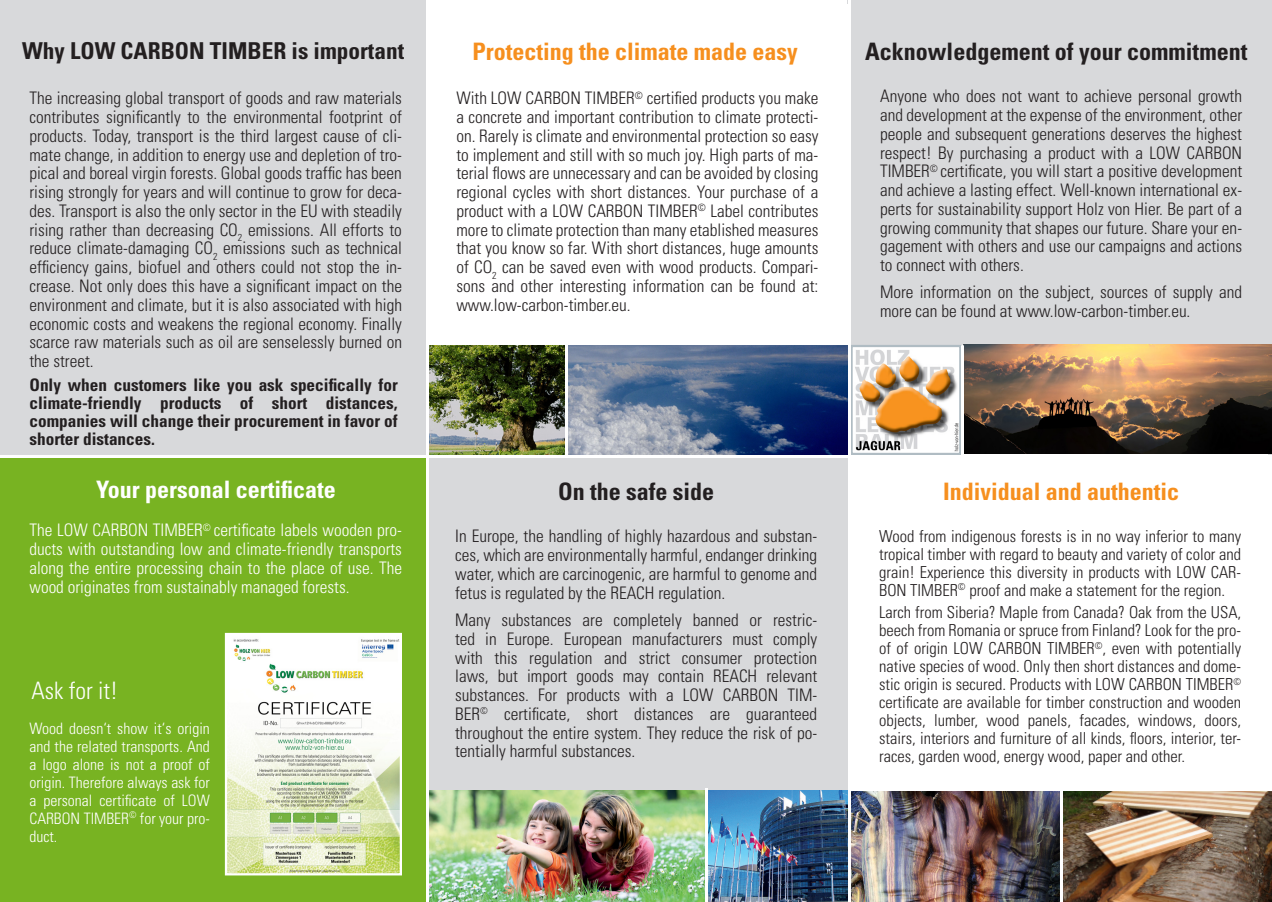
<style>
.page{position:relative;width:1272px;height:902px;background:#fff}
.page>*{position:absolute;margin:0;border:0;box-sizing:border-box;transform-origin:0 0}
.t1{font:700 condensed 24px "Univers LT Std";color:#f68f1e}
.t2{font:700 condensed 24px "Univers LT Std";color:#231f20}
.t3{font:700 condensed 24px "Univers LT Std";color:#fff}
.t4{font:300 condensed 24px "Univers LT Std";color:#fff}
.t5{font:700 condensed 23.25px "Univers LT Std";color:#231f20}
.t6{font:300 condensed 17.25px/18.8px "Univers LT Std";color:#231f20;text-align:justify}
.t7{font:300 condensed 17.25px/18.8px "Univers LT Std";color:#fff;text-align:justify}
.t8{font:700 condensed 17.25px/18px "Univers LT Std";color:#231f20;text-align:justify}
.t9{font:300 condensed 16.5px/18px "Univers LT Std";color:#231f20;text-align:justify}
.t10{font:300 condensed 15.75px/18px "Univers LT Std";color:#fff;text-align:justify}
</style>
<div class="page">
<div style="left:847px;top:0;width:424px;height:457px;background:#d8d9db"></div>
<div style="left:849px;top:454px;width:418px;height:443px;background:#fff"></div>
<div style="left:427px;top:5px;width:421px;height:451px;background:#fff"></div>
<div style="left:0;top:0;width:426px;height:456px;background:#d8d9db"></div>
<div style="left:427px;top:457px;width:421px;height:440px;background:#d8d9db"></div>
<div style="left:0;top:457px;width:425px;height:444px;background:#78b322"></div>
<img style="left:853px;top:348px;width:105px;height:104px">
<div style="left:850px;top:345px;width:111px;height:110px;border:2px solid #b0bcc3"></div>
<img style="left:228px;top:635px;width:171px;height:237px">
<div style="left:225px;top:632px;width:177px;height:243px;border:2px solid #fff"></div>
<img style="left:429px;top:345px;width:419px;height:110px">
<img style="left:710px;top:790px;width:561px;height:111px">
<img style="left:430px;top:790px;width:280px;height:111px">
<img style="left:963px;top:345px;width:308px;height:109px">
<hr style="left:961px;top:345px;width:2px;height:109px;background:#fff">
<hr style="left:0;top:455px;width:1271px;height:2px;background:#fff">
<hr style="left:848px;top:0;width:2px;height:901px;background:#fff">
<hr style="left:426px;top:0;width:3px;height:901px;background:#fff">
<hr style="left:565px;top:340px;width:2px;height:117px;background:#fff">
<hr style="left:705px;top:788px;width:2px;height:113px;background:#fff">
<hr style="left:1059px;top:788px;width:3px;height:113px;background:#fff">
<p class="t5" style="left:22px;top:37px;width:383px">Why LOW CARBON TIMBER is important</p>
<p class="t6" style="left:29px;top:89px;width:374px">The increasing global transport of goods and raw materials contributes significantly to the environmental footprint of products. Today, transport is the third largest cause of cli&shy;mate change, in addition to energy use and depletion of tro&shy;pical and boreal virgin forests. Global goods traffic has been rising strongly for years and will continue to grow for deca&shy;des. Transport is also the only sector in the EU with steadily rising rather than decreasing CO<sub>2</sub> emissions. All efforts to reduce climate-damaging CO<sub>2</sub> emissions such as technical efficiency gains, biofuel and others could not stop the in&shy;crease. Not only does this have a significant impact on the environment and climate, but it is also associated with high economic costs and weakens the regional economy. Finally scarce raw materials such as oil are senselessly burned on the street.</p>
<p class="t8" style="left:29px;top:376px;width:370px">Only when customers like you ask specifically for climate-friendly products of short distances, companies will change their procurement in favor of shorter distances.</p>
<p class="t3" style="left:96px;top:474px;width:241px">Your personal certificate</p>
<p class="t7" style="left:29px;top:521px;width:374px">The LOW CARBON TIMBER<sup>©</sup> certificate labels wooden pro&shy;ducts with outstanding low and climate-friendly transports along the entire processing chain to the place of use. The wood originates from sustainably managed forests.</p>
<p class="t4" style="left:31px;top:675px;width:88px">Ask for it!</p>
<p class="t10" style="left:29px;top:719px;width:182px">Wood doesn‘t show it‘s origin and the related transports. And a logo alone is not a proof of origin. Therefore always ask for a personal certificate of LOW CARBON TIMBER<sup>©</sup> for your pro&shy;duct.</p>
<p class="t1" style="left:472px;top:37px;width:327px">Protecting the climate made easy</p>
<p class="t2" style="left:865px;top:37px;width:384px">Acknowledgement of your commitment</p>
<p class="t6" style="left:456px;top:89px;width:363px">With LOW CARBON TIMBER<sup>©</sup> certified products you make a concrete and important contribution to climate protecti&shy;on. Rarely is climate and environmental protection so easy to implement and still with so much joy. High parts of ma&shy;terial flows are unnecessary and can be avoided by closing regional cycles with short distances. Your purchase of a product with a LOW CARBON TIMBER<sup>©</sup> Label contributes more to climate protection than many etablished measures that you know so far. With short distances, huge amounts of CO<sub>2</sub> can be saved even with wood products. Compari&shy;sons and other interesting information can be found at: www.low-carbon-timber.eu.</p>
<p class="t6" style="left:880px;top:87px;width:363px">Anyone who does not want to achieve personal growth and development at the expense of the environment, other people and subsequent generations deserves the highest respect! By purchasing a product with a LOW CARBON TIMBER<sup>©</sup> certificate, you will start a positive development and achieve a lasting effect. Well-known international ex&shy;perts for sustainability support Holz von Hier. Be part of a growing community that shapes our future. Share your en&shy;gagement with others and use our campaigns and actions to connect with others.</p>
<p class="t6" style="left:880px;top:283px;width:363px">More information on the subject, sources of supply and more can be found at www.low-carbon-timber.eu.</p>
<p class="t2" style="left:558px;top:476px;width:157px">On the safe side</p>
<p class="t1" style="left:943px;top:476px;width:238px">Individual and authentic</p>
<p class="t6" style="left:455px;top:527px;width:363px">In Europe, the handling of highly hazardous and substan&shy;ces, which are environmentally harmful, endanger drinking water, which are carcinogenic, are harmful to genome and fetus is regulated by the REACH regulation.</p>
<p class="t6" style="left:455px;top:610px;width:363px">Many substances are completely banned or restric&shy;ted in Europe. European manufacturers must comply with this regulation and strict consumer protection laws, but import goods may contain REACH relevant substances. For products with a LOW CARBON TIM-BER<sup>©</sup> certificate, short distances are guaranteed throughout the entire system. They reduce the risk of po&shy;tentially harmful substances.</p>
<p class="t9" style="left:879px;top:527px;width:363px">Wood from indigenous forests is in no way inferior to many tropical timber with regard to beauty and variety of color and grain! Experience this diversity in products with LOW CAR-BON TIMBER<sup>©</sup> proof and make a statement for the region.</p>
<p class="t9" style="left:879px;top:603px;width:363px">Larch from Siberia? Maple from Canada? Oak from the USA, beech from Romania or spruce from Finland? Look for the pro&shy;of of origin LOW CARBON TIMBER<sup>©</sup>, even with potentially native species of wood. Only then short distances and dome&shy;stic origin is secured. Products with LOW CARBON TIMBER<sup>© </sup>certificate are available for timber construction and wooden objects, lumber, wood panels, facades, windows, doors, stairs, interiors and furniture of all kinds, floors, interior, ter&shy;races, garden wood, energy wood, paper and other.</p>
</div>
